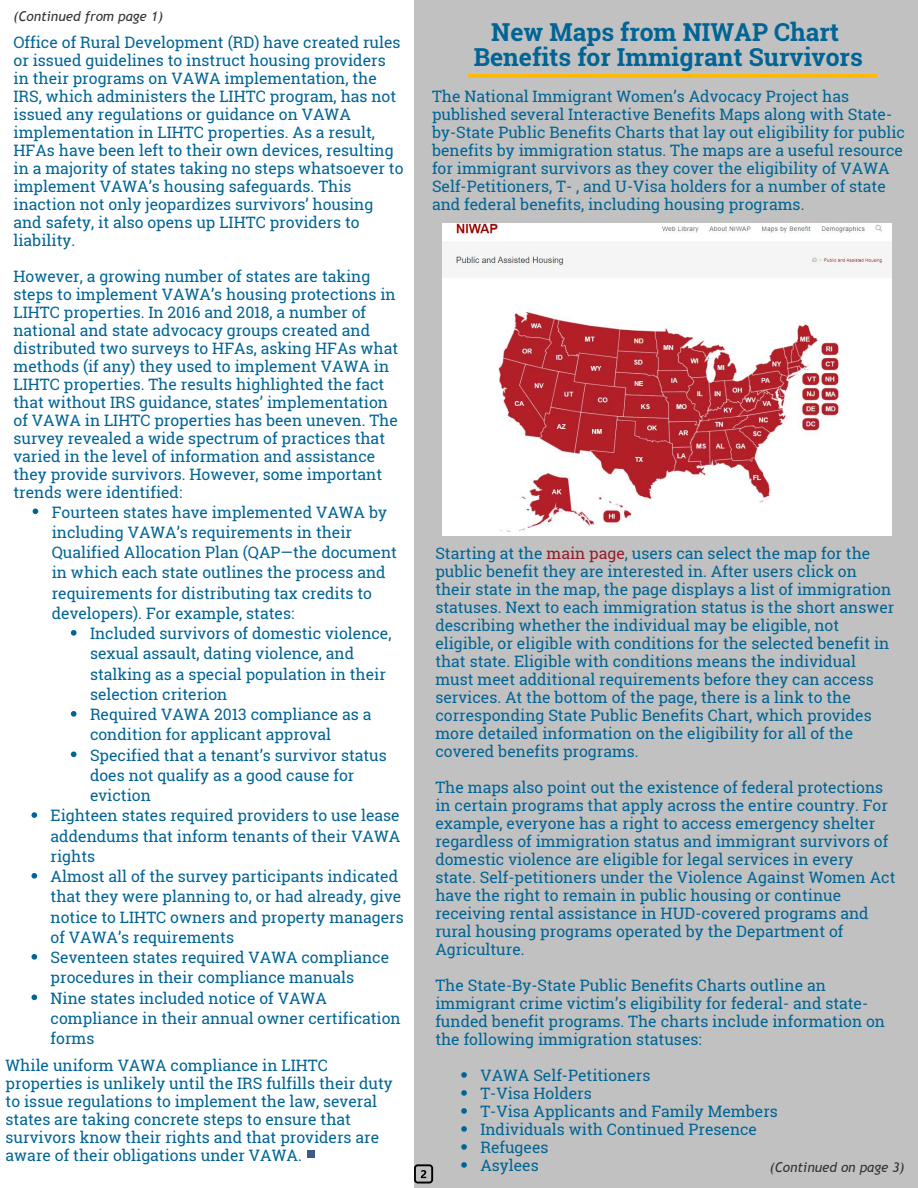
<style>
.page{position:relative;width:918px;height:1188px;background:#fff}
.page>*{position:absolute;margin:0;border:0;box-sizing:border-box;transform-origin:0 0}
.t1{font:700 24.75px/25.8px "Roboto Slab";color:#006494;text-align:center}
.t2{font:15.75px/18px "Roboto Slab";color:#006494}
.t3{font:italic 13.5px "Trebuchet MS";color:#333}
.s1{color:#941c2a}
</style>
<div class="page">
<div style="left:414px;top:0;width:504px;height:1188px;background:#c1c1c1"></div>
<svg style="left:461px;top:1072px;width:6px;height:6px"></svg>
<svg style="left:461px;top:1090px;width:6px;height:6px"></svg>
<svg style="left:461px;top:1108px;width:6px;height:6px"></svg>
<svg style="left:461px;top:1126px;width:6px;height:6px"></svg>
<svg style="left:461px;top:1144px;width:6px;height:6px"></svg>
<svg style="left:461px;top:1162px;width:6px;height:6px"></svg>
<svg style="left:33px;top:508px;width:5px;height:6px"></svg>
<svg style="left:414px;top:1164px;width:19px;height:20px"></svg>
<div style="left:307px;top:1150px;width:8px;height:8px;background:#405a85"></div>
<svg style="left:71px;top:630px;width:5px;height:6px"></svg>
<svg style="left:71px;top:711px;width:5px;height:6px"></svg>
<svg style="left:71px;top:752px;width:5px;height:5px"></svg>
<svg style="left:32px;top:812px;width:5px;height:6px"></svg>
<svg style="left:32px;top:873px;width:5px;height:6px"></svg>
<svg style="left:32px;top:954px;width:5px;height:6px"></svg>
<svg style="left:32px;top:994px;width:5px;height:6px"></svg>
<hr style="left:468px;top:74px;width:408px;height:4px;background:#ffba08">
<img style="left:442px;top:224px;width:450px;height:312px">
<p class="t3" style="left:14px;top:9px;width:151px">(Continued from page 1)</p>
<p class="t2" style="left:14px;top:33px;width:392px">Office of Rural Development (RD) have created rules or issued guidelines to instruct housing providers in their programs on VAWA implementation, the IRS, which administers the LIHTC program, has not issued any regulations or guidance on VAWA implementation in LIHTC properties. As a result, HFAs have been left to their own devices, resulting in a majority of states taking no steps whatsoever to implement VAWA’s housing safeguards. This inaction not only jeopardizes survivors’ housing and safety, it also opens up LIHTC providers to liability.</p>
<p class="t2" style="left:14px;top:267px;width:386px">However, a growing number of states are taking steps to implement VAWA’s housing protections in LIHTC properties. In 2016 and 2018, a number of national and state advocacy groups created and distributed two surveys to HFAs, asking HFAs what methods (if any) they used to implement VAWA in LIHTC properties. The results highlighted the fact that without IRS guidance, states’ implementation of VAWA in LIHTC properties has been uneven. The survey revealed a wide spectrum of practices that varied in the level of information and assistance they provide survivors. However, some important trends were identified:</p>
<p class="t2" style="left:52px;top:501px;width:347px;line-height:20.2px">Fourteen states have implemented VAWA by including VAWA’s requirements in their Qualified Allocation Plan (QAP—the document in which each state outlines the process and requirements for distributing tax credits to developers). For example, states:</p>
<p class="t2" style="left:90px;top:624px;width:303px">Included survivors of domestic violence,</p>
<p class="t2" style="left:90px;top:644px;width:266px">sexual assault, dating violence, and</p>
<p class="t2" style="left:90px;top:665px;width:297px">stalking as a special population in their</p>
<p class="t2" style="left:90px;top:685px;width:139px">selection criterion</p>
<p class="t2" style="left:90px;top:705px;width:283px">Required VAWA 2013 compliance as a</p>
<p class="t2" style="left:90px;top:725px;width:243px">condition for applicant approval</p>
<p class="t2" style="left:90px;top:746px;width:298px">Specified that a tenant’s survivor status</p>
<p class="t2" style="left:90px;top:766px;width:266px">does not qualify as a good cause for</p>
<p class="t2" style="left:90px;top:786px;width:62px">eviction</p>
<p class="t2" style="left:51px;top:806px;width:351px">Eighteen states required providers to use lease</p>
<p class="t2" style="left:51px;top:827px;width:351px">addendums that inform tenants of their VAWA</p>
<p class="t2" style="left:51px;top:847px;width:46px">rights</p>
<p class="t2" style="left:51px;top:867px;width:349px">Almost all of the survey participants indicated</p>
<p class="t2" style="left:51px;top:887px;width:352px">that they were planning to, or had already, give</p>
<p class="t2" style="left:51px;top:908px;width:355px">notice to LIHTC owners and property managers</p>
<p class="t2" style="left:51px;top:928px;width:185px">of VAWA’s requirements</p>
<p class="t2" style="left:51px;top:948px;width:340px">Seventeen states required VAWA compliance</p>
<p class="t2" style="left:51px;top:968px;width:305px">procedures in their compliance manuals</p>
<p class="t2" style="left:51px;top:989px;width:278px">Nine states included notice of VAWA</p>
<p class="t2" style="left:51px;top:1009px;width:352px">compliance in their annual owner certification</p>
<p class="t2" style="left:51px;top:1029px;width:45px">forms</p>
<p class="t2" style="left:6px;top:1056px;width:389px">While uniform VAWA compliance in LIHTC properties is unlikely until the IRS fulfills their duty to issue regulations to implement the law, several states are taking concrete steps to ensure that survivors know their rights and that providers are aware of their obligations under VAWA.</p>
<h1 class="t1" style="left:474px;top:18px;width:391px">New Maps from NIWAP Chart<br>Benefits for Immigrant Survivors</h1>
<p class="t2" style="left:432px;top:87px;width:475px">The National Immigrant Women’s Advocacy Project has published several Interactive Benefits Maps along with State&shy;by-State Public Benefits Charts that lay out eligibility for public benefits by immigration status. The maps are a useful resource for immigrant survivors as they cover the eligibility of VAWA Self-Petitioners, T- , and U-Visa holders for a number of state and federal benefits, including housing programs.</p>
<p class="t2" style="left:435px;top:544px;width:461px">Starting at the <span class="s1">main page</span>, users can select the map for the public benefit they are interested in. After users click on their state in the map, the page displays a list of immigration statuses. Next to each immigration status is the short answer describing whether the individual may be eligible, not eligible, or eligible with conditions for the selected benefit in that state. Eligible with conditions means the individual must meet additional requirements before they can access services. At the bottom of the page, there is a link to the corresponding State Public Benefits Chart, which provides more detailed information on the eligibility for all of the covered benefits programs.</p>
<p class="t2" style="left:435px;top:778px;width:462px">The maps also point out the existence of federal protections in certain programs that apply across the entire country. For example, everyone has a right to access emergency shelter regardless of immigration status and immigrant survivors of domestic violence are eligible for legal services in every state. Self-petitioners under the Violence Against Women Act have the right to remain in public housing or continue receiving rental assistance in HUD-covered programs and rural housing programs operated by the Department of Agriculture.</p>
<p class="t2" style="left:435px;top:976px;width:451px">The State-By-State Public Benefits Charts outline an immigrant crime victim’s eligibility for federal- and state&shy;funded benefit programs. The charts include information on the following immigration statuses:</p>
<p class="t2" style="left:480px;top:1066px;width:299px">VAWA Self-Petitioners<br>T-Visa Holders<br>T-Visa Applicants and Family Members<br>Individuals with Continued Presence<br>Refugees<br>Asylees</p>
<p class="t3" style="left:770px;top:1159px;width:136px">(Continued on page 3)</p>
</div>
